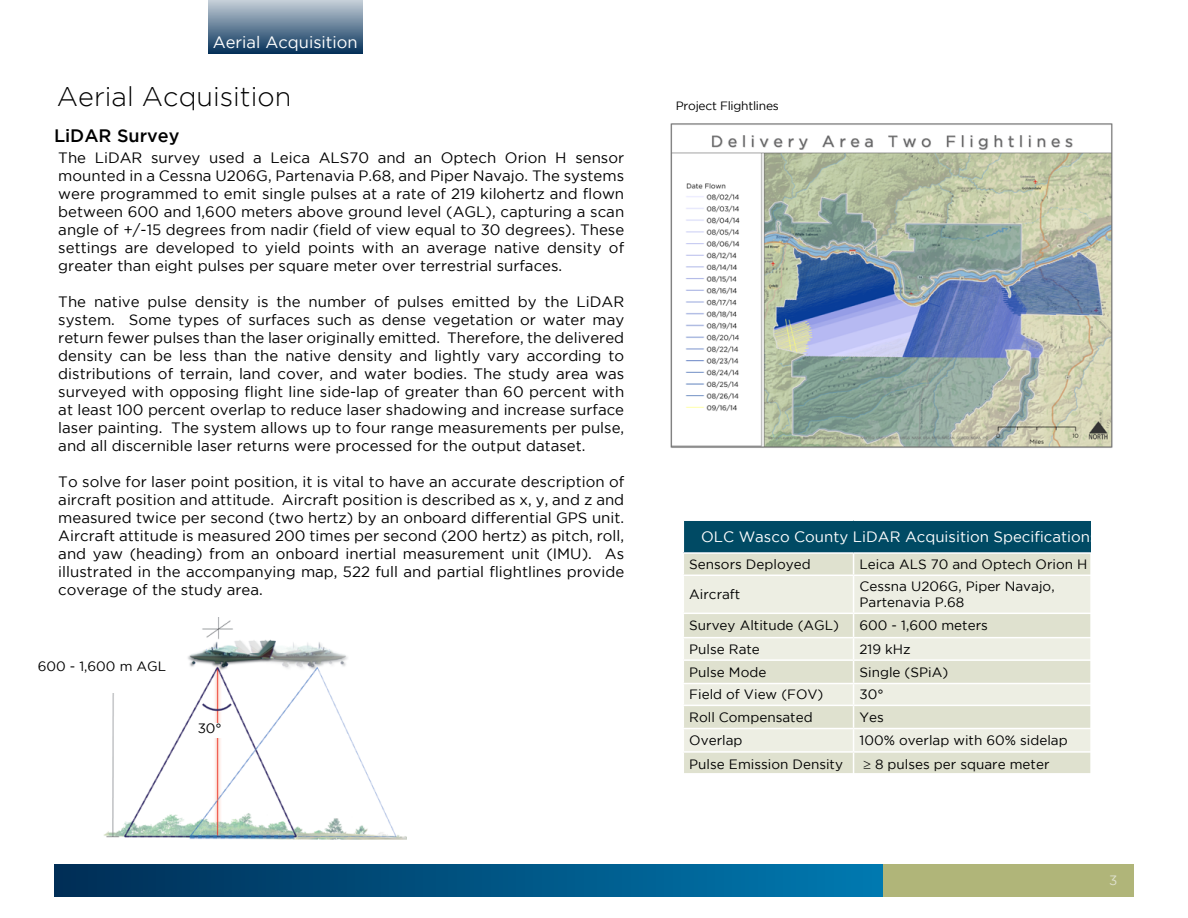
<style>
.page{position:relative;width:1188px;height:918px;background:#fff}
.page>*{position:absolute;margin:0;border:0;box-sizing:border-box;transform-origin:0 0}
.t1{font:300 27px "Gotham";color:#000}
.t2{font:500 18px "Gotham";color:#000}
.t3{font:16.5px "Gotham";color:#fff}
.t4{font:15px/18px "Gotham";color:#000;text-align:justify}
.t5{font:15px "Gotham";color:#fff}
.t6{font:13.5px/16.2px "Gotham";color:#000}
.t7{font:13.5px "Gotham";color:#dfe1cf}
.t8{font:12px "Gotham";letter-spacing:-.02em;color:#000}
</style>
<div class="page">
<svg style="left:54px;top:864px;width:830px;height:32px;background:#005282"></svg>
<div style="left:884px;top:864px;width:250px;height:32px;background:#b0b579"></div>
<div style="left:208px;top:0;width:155px;height:54px;background:linear-gradient(to bottom,#c6d0d9,#07325a)"></div>
<div style="left:683px;top:520px;width:407px;height:33px;background:#004a64"></div>
<div style="left:684px;top:554px;width:406px;height:219px;background:#dfe1cf"></div>
<svg style="left:684px;top:576px;width:406px;height:175px;background:#e7e9db"></svg>
<hr style="left:683px;top:519px;width:171px;height:2px;background:#fff">
<hr style="left:683px;top:521px;width:1px;height:31px;background:#fff">
<hr style="left:854px;top:519px;width:236px;height:2px;background:#fff">
<hr style="left:683px;top:552px;width:171px;height:2px;background:#fff">
<hr style="left:854px;top:552px;width:236px;height:2px;background:#fff">
<svg style="left:853px;top:554px;width:1px;height:21px"></svg>
<hr style="left:683px;top:575px;width:171px;height:1px;background:#fff">
<hr style="left:854px;top:575px;width:236px;height:1px;background:#fff">
<hr style="left:853px;top:576px;width:1px;height:37px;background:#fff">
<hr style="left:683px;top:613px;width:171px;height:1px;background:#fff">
<hr style="left:854px;top:613px;width:236px;height:1px;background:#fff">
<hr style="left:683px;top:637px;width:171px;height:1px;background:#fff">
<hr style="left:854px;top:637px;width:236px;height:1px;background:#fff">
<hr style="left:683px;top:659px;width:171px;height:2px;background:#fff">
<hr style="left:854px;top:659px;width:236px;height:2px;background:#fff">
<hr style="left:683px;top:683px;width:171px;height:1px;background:#fff">
<hr style="left:854px;top:683px;width:236px;height:1px;background:#fff">
<hr style="left:683px;top:705px;width:171px;height:1px;background:#fff">
<hr style="left:854px;top:705px;width:236px;height:1px;background:#fff">
<hr style="left:683px;top:728px;width:171px;height:1px;background:#fff">
<hr style="left:854px;top:728px;width:236px;height:1px;background:#fff">
<hr style="left:683px;top:751px;width:171px;height:2px;background:#fff">
<hr style="left:854px;top:751px;width:236px;height:2px;background:#fff">
<svg style="left:853px;top:614px;width:1px;height:159px"></svg>
<img style="left:104px;top:618px;width:303px;height:222px">
<div style="left:38px;top:661px;width:148px;height:31px;background:#fff"></div>
<div style="left:198px;top:723px;width:32px;height:14px;background:#fff"></div>
<img style="left:670px;top:123px;width:443px;height:325px">
<img style="left:683px;top:158px;width:42px;height:14px">
<p class="t3" style="left:213px;top:33px;width:146px">Aerial Acquisition</p>
<h1 class="t1" style="left:57px;top:82px;width:236px">Aerial Acquisition</h1>
<p class="t2" style="left:54px;top:126px;width:127px">LiDAR Survey</p>
<p class="t4" style="left:58px;top:149px;width:567px">The LiDAR survey used a Leica ALS70 and an Optech Orion H sensor mounted in a Cessna U206G, Partenavia P.68, and Piper Navajo. The systems were programmed to emit single pulses at a rate of 219 kilohertz and flown between 600 and 1,600 meters above ground level (AGL), capturing a scan angle of +/-15 degrees from nadir (field of view equal to 30 degrees). These settings are developed to yield points with an average native density of greater than eight pulses per square meter over terrestrial surfaces.</p>
<p class="t4" style="left:58px;top:293px;width:567px">The native pulse density is the number of pulses emitted by the LiDAR system. Some types of surfaces such as dense vegetation or water may return fewer pulses than the laser originally emitted. Therefore, the delivered density can be less than the native density and lightly vary according to distributions of terrain, land cover, and water bodies. The study area was surveyed with opposing flight line side-lap of greater than 60 percent with at least 100 percent overlap to reduce laser shadowing and increase surface laser painting. The system allows up to four range measurements per pulse, and all discernible laser returns were processed for the output dataset.</p>
<p class="t4" style="left:58px;top:473px;width:567px">To solve for laser point position, it is vital to have an accurate description of aircraft position and attitude. Aircraft position is described as x, y, and z and measured twice per second (two hertz) by an onboard differential GPS unit.<br>Aircraft attitude is measured 200 times per second (200 hertz) as pitch, roll, and yaw (heading) from an onboard inertial measurement unit (IMU). As illustrated in the accompanying map, 522 full and partial flightlines provide coverage of the study area.</p>
<p class="t6" style="left:38px;top:658px;width:130px">600 - 1,600 m AGL</p>
<p class="t6" style="left:198px;top:720px;width:26px">30°</p>
<p class="t8" style="left:676px;top:99px;width:105px">Project Flightlines</p>
<p class="t5" style="left:701px;top:529px;width:398px">OLC Wasco County LiDAR Acquisition Specifications</p>
<p class="t6" style="left:689px;top:556px;width:123px">Sensors Deployed</p>
<p class="t6" style="left:860px;top:556px;width:229px">Leica ALS 70 and Optech Orion H</p>
<p class="t6" style="left:689px;top:586px;width:53px">Aircraft</p>
<p class="t6" style="left:860px;top:578px;width:197px">Cessna U206G, Piper Navajo,<br>Partenavia P.68</p>
<p class="t6" style="left:689px;top:617px;width:151px">Survey Altitude (AGL)</p>
<p class="t6" style="left:860px;top:617px;width:130px">600 - 1,600 meters</p>
<p class="t6" style="left:689px;top:641px;width:72px">Pulse Rate</p>
<p class="t6" style="left:860px;top:641px;width:53px">219 kHz</p>
<p class="t6" style="left:689px;top:664px;width:79px">Pulse Mode</p>
<p class="t6" style="left:860px;top:664px;width:90px">Single (SPiA)</p>
<p class="t6" style="left:689px;top:686px;width:136px">Field of View (FOV)</p>
<p class="t6" style="left:860px;top:686px;width:26px">30°</p>
<p class="t6" style="left:689px;top:709px;width:125px">Roll Compensated</p>
<p class="t6" style="left:860px;top:709px;width:26px">Yes</p>
<p class="t6" style="left:689px;top:732px;width:55px">Overlap</p>
<p class="t6" style="left:860px;top:732px;width:210px">100% overlap with 60% sidelap</p>
<p class="t6" style="left:689px;top:756px;width:155px">Pulse Emission Density</p>
<p class="t6" style="left:864px;top:756px;width:187px">≥ 8 pulses per square meter</p>
<p class="t7" style="left:1109px;top:872px;width:10px">3</p>
</div>
